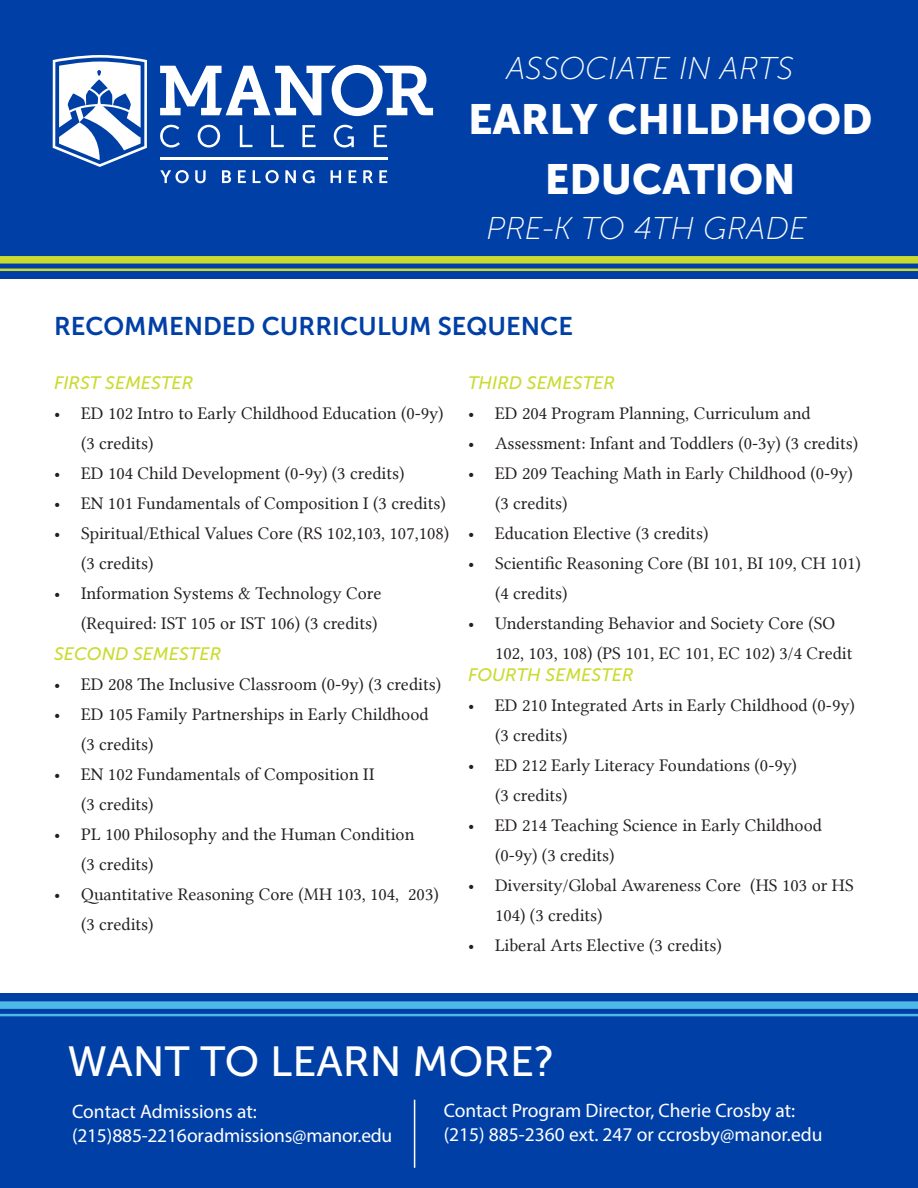
<style>
.page{position:relative;width:918px;height:1188px;background:#fff}
.page>*{position:absolute;margin:0;border:0;box-sizing:border-box;transform-origin:0 0}
.t1{font:42px/60px "Museo Sans 900";color:#fff;text-align:center}
.t2{font:42px "Museo Sans 500";color:#fff}
.t3{font:italic 31.5px "Museo Sans 100";color:#fff}
.t4{font:25.5px "Museo Sans 700";color:#0040a6}
.t5{font:19.5px "Myriad Pro";color:#fff}
.t6{font:18px/30px "Lin Libertine";color:#231f20}
.t7{font:italic 18px "Museo Sans 500";color:#cadb2f}
</style>
<div class="page">
<div style="left:0;top:994px;width:918px;height:194px;background:#0040a6"></div>
<hr style="left:414px;top:1100px;width:1px;height:68px;background:#fff">
<div style="left:0;top:0;width:918px;height:279px;background:#0040a6"></div>
<svg style="left:160px;top:125px;width:20px;height:23px"></svg>
<svg style="left:198px;top:125px;width:22px;height:23px"></svg>
<svg style="left:240px;top:125px;width:12px;height:22px"></svg>
<svg style="left:271px;top:125px;width:13px;height:22px"></svg>
<svg style="left:302px;top:125px;width:14px;height:22px"></svg>
<svg style="left:334px;top:125px;width:20px;height:23px"></svg>
<svg style="left:374px;top:125px;width:13px;height:22px"></svg>
<svg style="left:160px;top:65px;width:273px;height:51px"></svg>
<svg style="left:53px;top:55px;width:94px;height:112px"></svg>
<hr style="left:160px;top:158px;width:227px;height:2px;background:#fff">
<svg style="left:160px;top:170px;width:29px;height:13px"></svg>
<svg style="left:195px;top:170px;width:11px;height:13px"></svg>
<svg style="left:222px;top:170px;width:9px;height:13px"></svg>
<svg style="left:238px;top:170px;width:8px;height:13px"></svg>
<svg style="left:253px;top:170px;width:26px;height:13px"></svg>
<svg style="left:285px;top:170px;width:11px;height:13px"></svg>
<svg style="left:303px;top:170px;width:12px;height:13px"></svg>
<svg style="left:331px;top:170px;width:10px;height:13px"></svg>
<svg style="left:349px;top:170px;width:8px;height:13px"></svg>
<svg style="left:363px;top:170px;width:10px;height:13px"></svg>
<svg style="left:379px;top:170px;width:8px;height:13px"></svg>
<div style="left:0;top:256px;width:918px;height:8px;background:#cadb2f"></div>
<hr style="left:0;top:269px;width:918px;height:2px;background:#cadb2f">
<div style="left:0;top:1001px;width:918px;height:8px;background:#4eb9e9"></div>
<hr style="left:0;top:1014px;width:918px;height:2px;background:#4eb9e9">
<p class="t3" style="left:506px;top:51px;width:289px">ASSOCIATE IN ARTS</p>
<p class="t1" style="left:468px;top:89px;width:406px">EARLY CHILDHOOD<br>EDUCATION</p>
<p class="t3" style="left:487px;top:212px;width:322px">PRE-K TO 4TH GRADE</p>
<p class="t4" style="left:54px;top:312px;width:521px">RECOMMENDED CURRICULUM SEQUENCE</p>
<p class="t7" style="left:54px;top:373px;width:141px">FIRST SEMESTER</p>
<p class="t6" style="left:81px;top:399px;width:364px;text-indent:-27px">• ED 102 Intro to Early Childhood Education (0-9y) (3 credits)</p>
<p class="t6" style="left:54px;top:459px;width:352px">• ED 104 Child Development (0-9y) (3 credits)</p>
<p class="t6" style="left:54px;top:489px;width:393px">• EN 101 Fundamentals of Composition I (3 credits)</p>
<p class="t6" style="left:81px;top:519px;width:370px;text-indent:-27px">• Spiritual/Ethical Values Core (RS 102,103, 107,108) (3 credits)</p>
<p class="t6" style="left:54px;top:579px;width:329px;text-align:right">• Information Systems &amp; Technology Core (Required: IST 105 or IST 106) (3 credits)</p>
<p class="t7" style="left:54px;top:644px;width:169px">SECOND SEMESTER</p>
<p class="t6" style="left:54px;top:669px;width:389px">• ED 208 The Inclusive Classroom (0-9y) (3 credits)</p>
<p class="t6" style="left:54px;top:699px;width:376px">• ED 105 Family Partnerships in Early Childhood</p>
<p class="t6" style="left:81px;top:729px;width:74px">(3 credits)</p>
<p class="t6" style="left:54px;top:759px;width:322px">• EN 102 Fundamentals of Composition II</p>
<p class="t6" style="left:81px;top:789px;width:74px">(3 credits)</p>
<p class="t6" style="left:54px;top:819px;width:362px">• PL 100 Philosophy and the Human Condition</p>
<p class="t6" style="left:81px;top:849px;width:74px">(3 credits)</p>
<p class="t6" style="left:81px;top:879px;width:359px;text-indent:-27px">• Quantitative Reasoning Core (MH 103, 104, 203) (3 credits)</p>
<p class="t7" style="left:468px;top:373px;width:149px">THIRD SEMESTER</p>
<p class="t6" style="left:468px;top:399px;width:344px">• ED 204 Program Planning, Curriculum and</p>
<p class="t6" style="left:468px;top:429px;width:392px">• Assessment: Infant and Toddlers (0-3y) (3 credits)</p>
<p class="t6" style="left:495px;top:459px;width:359px;text-indent:-27px">• ED 209 Teaching Math in Early Childhood (0-9y) (3 credits)</p>
<p class="t6" style="left:468px;top:519px;width:242px">• Education Elective (3 credits)</p>
<p class="t6" style="left:495px;top:549px;width:367px;text-indent:-27px">• Scientific Reasoning Core (BI 101, BI 109, CH 101) (4 credits)</p>
<p class="t6" style="left:495px;top:609px;width:359px;text-indent:-27px">• Understanding Behavior and Society Core (SO<br>102, 103, 108) (PS 101, EC 101, EC 102) 3/4 Credit</p>
<p class="t7" style="left:468px;top:665px;width:167px">FOURTH SEMESTER</p>
<p class="t6" style="left:495px;top:690px;width:361px;text-indent:-27px">• ED 210 Integrated Arts in Early Childhood (0-9y) (3 credits)</p>
<p class="t6" style="left:468px;top:750px;width:331px">• ED 212 Early Literacy Foundations (0-9y)</p>
<p class="t6" style="left:495px;top:780px;width:74px">(3 credits)</p>
<p class="t6" style="left:468px;top:810px;width:355px">• ED 214 Teaching Science in Early Childhood</p>
<p class="t6" style="left:495px;top:840px;width:121px">(0-9y) (3 credits)</p>
<p class="t6" style="left:495px;top:870px;width:360px;text-indent:-27px">• Diversity/Global Awareness Core (HS 103 or HS<br>104) (3 credits)</p>
<p class="t6" style="left:468px;top:930px;width:255px">• Liberal Arts Elective (3 credits)</p>
<p class="t2" style="left:68px;top:1039px;width:489px">WANT TO LEARN MORE?</p>
<p class="t5" style="left:72px;top:1100px;width:186px">Contact Admissions at:</p>
<p class="t5" style="left:72px;top:1123px;width:322px">(215) 885-2216 or admissions@manor.edu</p>
<p class="t5" style="left:444px;top:1099px;width:353px">Contact Program Director, Cherie Crosby at:</p>
<p class="t5" style="left:444px;top:1122px;width:380px">(215) 885-2360 ext. 247 or ccrosby@manor.edu</p>
</div>
